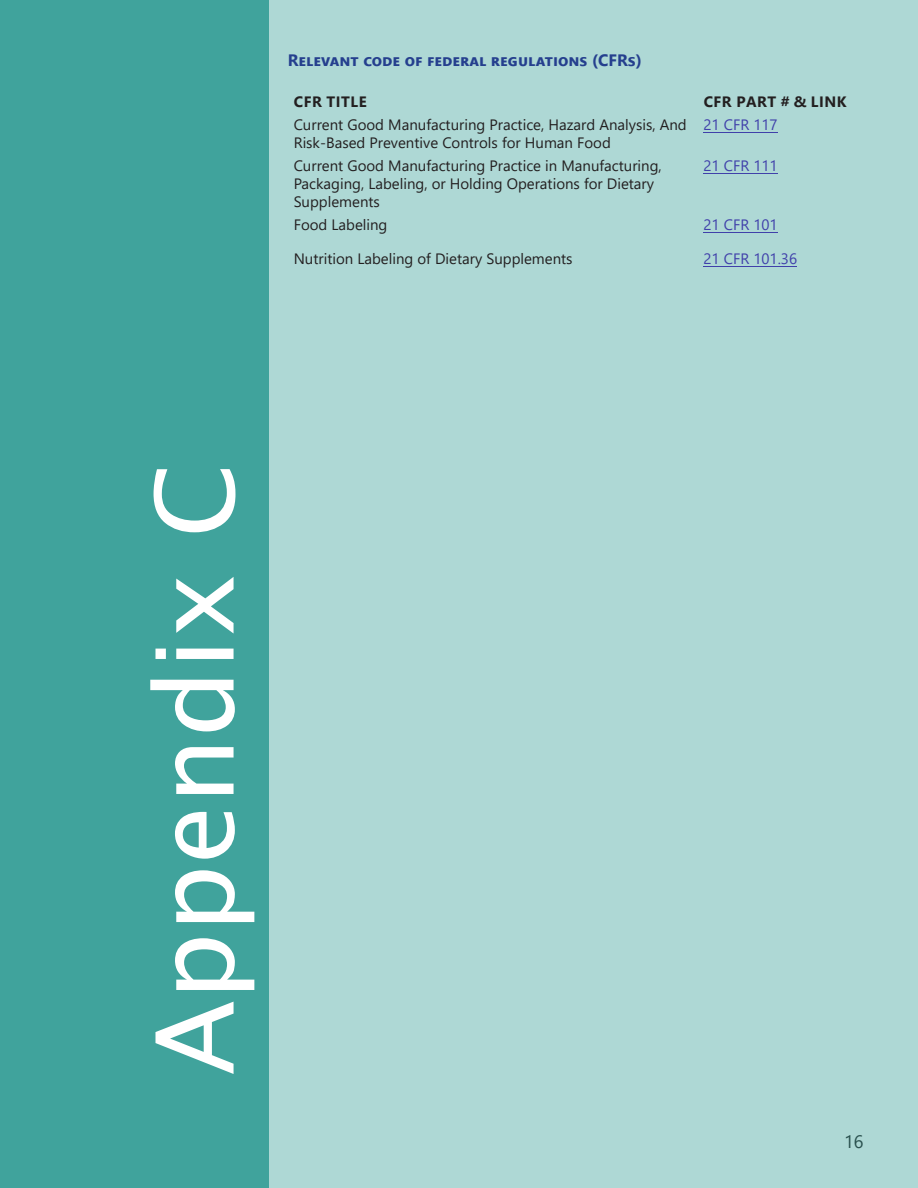
<style>
.page{position:relative;width:918px;height:1188px;background:#aed8d5}
.page>*{position:absolute;margin:0;border:0;box-sizing:border-box;transform-origin:0 0}
.t1{font:108px "Lucida Sans";color:#fff}
.t2{font:18px "Segoe UI";color:#231f20}
.t3{font:700 16.5px "Segoe UI";color:#253f8e}
.t4{font:15px/18px "Segoe UI";color:#231f20}
.t5{font:700 15px/23.4px "Segoe UI";letter-spacing:.035em;color:#231f20}
.t6{font:15px "Segoe UI";color:#4040aa}
.s1{font-weight:400;color:#4040aa}
</style>
<div class="page">
<div style="left:0;top:0;width:268px;height:1188px;background:#40a39c"></div>
<hr style="left:704px;top:133px;width:74px;height:1px;background:#4040aa">
<hr style="left:704px;top:173px;width:74px;height:1px;background:#4040aa">
<hr style="left:704px;top:232px;width:74px;height:1px;background:#4040aa">
<hr style="left:704px;top:267px;width:93px;height:1px;background:#4040aa">
<p class="t3" style="left:288px;top:45px;width:356px">Relevant code of federal regulations (CFRs)</p>
<p class="t5" style="left:294px;top:89px;width:74px">CFR TITLE</p>
<p class="t4" style="left:294px;top:115px;width:395px">Current Good Manufacturing Practice, Hazard Analysis, And<br>Risk-Based Preventive Controls for Human Food</p>
<p class="t4" style="left:294px;top:156px;width:370px">Current Good Manufacturing Practice in Manufacturing,<br>Packaging, Labeling, or Holding Operations for Dietary<br>Supplements</p>
<p class="t4" style="left:294px;top:214px;width:95px">Food Labeling</p>
<p class="t4" style="left:294px;top:249px;width:280px">Nutrition Labeling of Dietary Supplements</p>
<p class="t5" style="left:703px;top:89px;width:144px">CFR PART # &amp; LINK<br><span class="s1">21 CFR 117</span></p>
<p class="t6" style="left:703px;top:152px;width:76px">21 CFR 111</p>
<p class="t6" style="left:703px;top:211px;width:76px">21 CFR 101</p>
<p class="t6" style="left:703px;top:245px;width:95px">21 CFR 101.36</p>
<p class="t1" style="left:133px;top:1075px;width:613px;rotate:-90deg">Appendix C</p>
<p class="t2" style="left:844px;top:1124px;width:21px">16</p>
</div>
